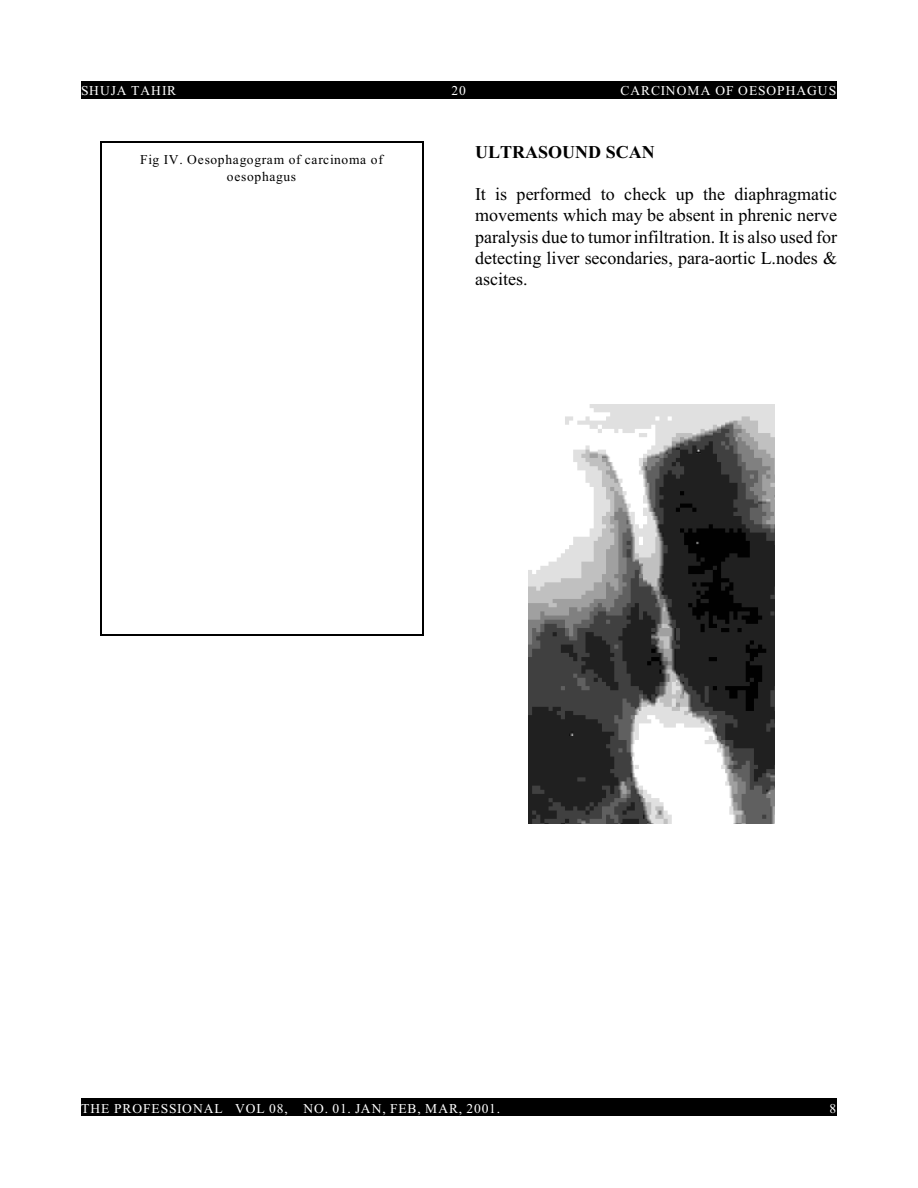
<style>
.page{position:relative;width:918px;height:1188px;background:#fff}
.page>*{position:absolute;margin:0;border:0;box-sizing:border-box;transform-origin:0 0}
.t1{font:18px/21.3px "Times New Roman";letter-spacing:-.005em;color:#000;text-align:justify}
.t2{font:700 18px "Times New Roman";color:#000}
.t3{font:13.5px "Times New Roman";letter-spacing:.065em;color:#fff}
.t4{font:13.5px/17.7px "Times New Roman";letter-spacing:.045em;color:#000;text-align:center}
</style>
<div class="page">
<div style="left:81px;top:81px;width:756px;height:17px;background:#000"></div>
<div style="left:81px;top:1099px;width:756px;height:17px;background:#000"></div>
<hr style="left:101px;top:141px;width:1px;height:494px;background:#000">
<hr style="left:422px;top:141px;width:1px;height:494px;background:#000">
<hr style="left:101px;top:141px;width:322px;height:1px;background:#000">
<hr style="left:101px;top:634px;width:322px;height:1px;background:#000">
<img style="left:529px;top:404px;width:245px;height:420px">
<p class="t3" style="left:81px;top:86px;width:97px">SHUJA TAHIR</p>
<p class="t3" style="left:451px;top:86px;width:16px">20</p>
<p class="t3" style="left:621px;top:86px;width:217px">CARCINOMA OF OESOPHAGUS</p>
<p class="t4" style="left:140px;top:152px;width:244px">Fig IV. Oesophagogram of carcinoma of oesophagus</p>
<p class="t2" style="left:475px;top:146px;width:181px">ULTRASOUND SCAN</p>
<p class="t1" style="left:475px;top:185px;width:364px">It is performed to check up the diaphragmatic movements which may be absent in phrenic nerve paralysis due to tumor infiltration. It is also used for detecting liver secondaries, para-aortic L.nodes &amp; ascites.</p>
<p class="t3" style="left:81px;top:1103px;width:421px">THE PROFESSIONAL VOL 08, NO. 01. JAN, FEB, MAR, 2001.</p>
<p class="t3" style="left:829px;top:1103px;width:8px">8</p>
</div>
